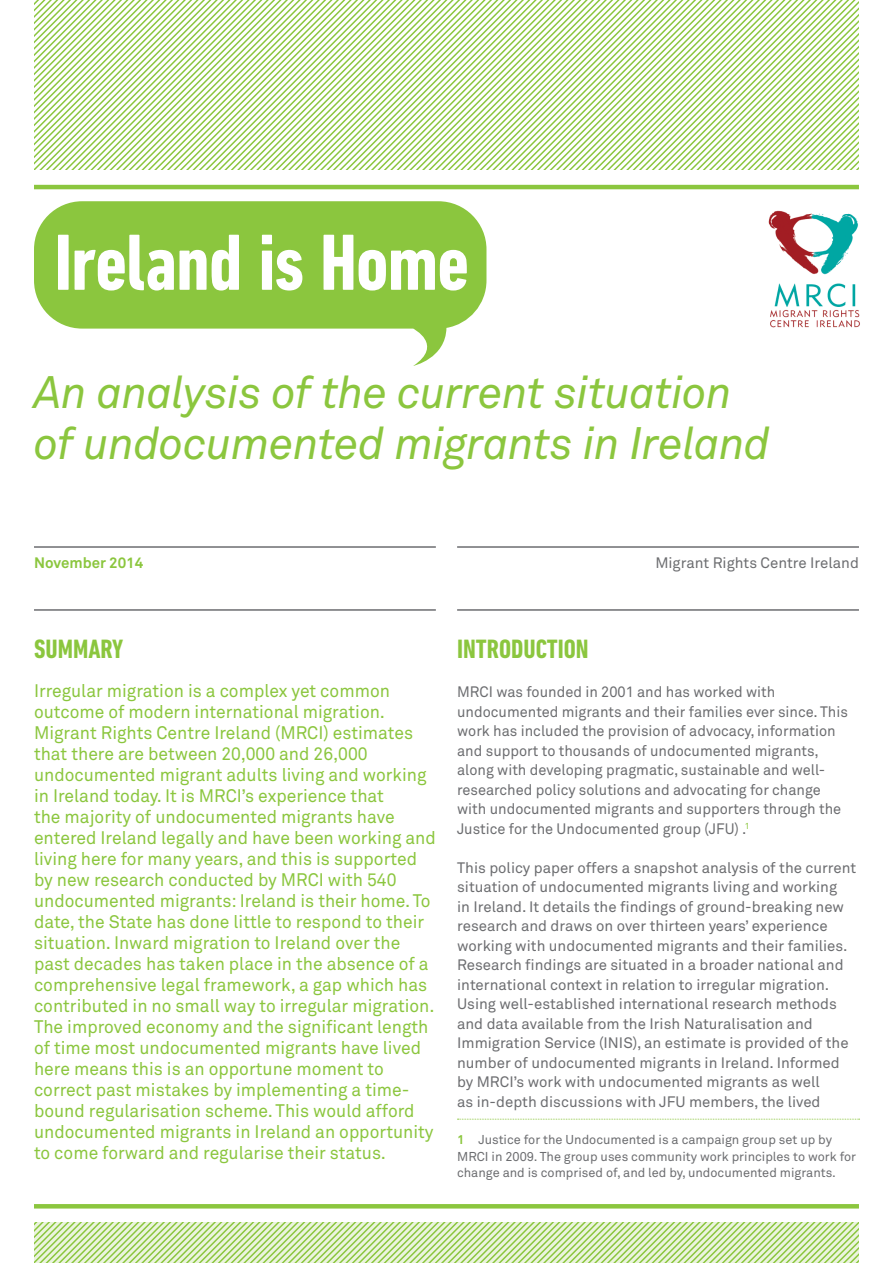
<style>
.page{position:relative;width:893px;height:1263px;background:#fff}
.page>*{position:absolute;margin:0;border:0;box-sizing:border-box;transform-origin:0 0}
.heading_01{font:700 condensed 81px "DIN Next LT Pro";letter-spacing:-.015em;color:#fff}
.heading_01-2{font:italic 45px/51px "Akkurat Pro";letter-spacing:-.015em;color:#8bc63e}
.Body_01{font:700 condensed 27px "DIN Next LT Pro";color:#8bc63e}
.Body_01-2{font:18px/21px "Akkurat Pro";color:#8bc63e}
.Body_01-3{font:15px/19.5px "Akkurat Pro";color:#6c6d70}
.Body_01-4{font:700 15px "Akkurat Pro";color:#8bc63e}
.Footnote_01{font:12.75px/16.5px "Akkurat Pro";color:#6c6d70}
.s1{font-weight:700;color:#8bc63e}
</style>
<div class="page">
<svg style="left:34px;top:201px;width:452px;height:165px;fill:#8bc63e"></svg>
<svg style="left:34px;top:0;width:825px;height:169px"></svg>
<svg style="left:34px;top:1222px;width:825px;height:41px;background:#cae4a7"></svg>
<hr style="left:34px;top:185px;width:825px;height:4px;background:#8bc63e">
<hr style="left:34px;top:1204px;width:825px;height:4px;background:#8bc63e">
<hr style="left:34px;top:609px;width:402px;height:2px;background:#6c6d70">
<hr style="left:457px;top:609px;width:402px;height:2px;background:#6c6d70">
<svg style="left:457px;top:1119px;width:403px;height:1px"></svg>
<hr style="left:34px;top:546px;width:402px;height:2px;background:#6c6d70">
<hr style="left:457px;top:546px;width:402px;height:2px;background:#6c6d70">
<img style="left:768px;top:210px;width:92px;height:118px">
<p class="heading_01" style="left:54px;top:216px;width:416px">Ireland is Home</p>
<p class="heading_01-2" style="left:34px;top:368px;width:738px">An analysis of the current situation of undocumented migrants in Ireland</p>
<p class="Body_01-4" style="left:34px;top:553px;width:111px">November 2014</p>
<p class="Body_01-3" style="left:655px;top:553px;width:205px">Migrant Rights Centre Ireland</p>
<p class="Body_01" style="left:34px;top:634px;width:91px">SUMMARY</p>
<p class="Body_01-2" style="left:34px;top:681px;width:403px">Irregular migration is a complex yet common outcome of modern international migration.<br>Migrant Rights Centre Ireland (MRCI) estimates that there are between 20,000 and 26,000 undocumented migrant adults living and working in Ireland today. It is MRCI’s experience that<br>the majority of undocumented migrants have entered Ireland legally and have been working and living here for many years, and this is supported by new research conducted by MRCI with 540 undocumented migrants: Ireland is their home. To date, the State has done little to respond to their situation. Inward migration to Ireland over the past decades has taken place in the absence of a comprehensive legal framework, a gap which has contributed in no small way to irregular migration.<br>The improved economy and the significant length of time most undocumented migrants have lived here means this is an opportune moment to correct past mistakes by implementing a time&shy;bound regularisation scheme. This would afford undocumented migrants in Ireland an opportunity to come forward and regularise their status.</p>
<p class="Body_01" style="left:457px;top:634px;width:133px">INTRODUCTION</p>
<p class="Body_01-3" style="left:457px;top:682px;width:392px">MRCI was founded in 2001 and has worked with undocumented migrants and their families ever since. This work has included the provision of advocacy, information and support to thousands of undocumented migrants, along with developing pragmatic, sustainable and well&shy;researched policy solutions and advocating for change with undocumented migrants and supporters through the Justice for the Undocumented group (JFU) .<sup>1</sup></p>
<p class="Body_01-3" style="left:457px;top:858px;width:401px">This policy paper offers a snapshot analysis of the current situation of undocumented migrants living and working<br>in Ireland. It details the findings of ground-breaking new research and draws on over thirteen years’ experience working with undocumented migrants and their families.<br>Research findings are situated in a broader national and international context in relation to irregular migration.<br>Using well-established international research methods and data available from the Irish Naturalisation and Immigration Service (INIS), an estimate is provided of the number of undocumented migrants in Ireland. Informed by MRCI’s work with undocumented migrants as well<br>as in-depth discussions with JFU members, the lived</p>
<p class="Footnote_01" style="left:457px;top:1132px;width:400px"><span class="s1">1</span> Justice for the Undocumented is a campaign group set up by<br>MRCI in 2009. The group uses community work principles to work for change and is comprised of, and led by, undocumented migrants.</p>
</div>
